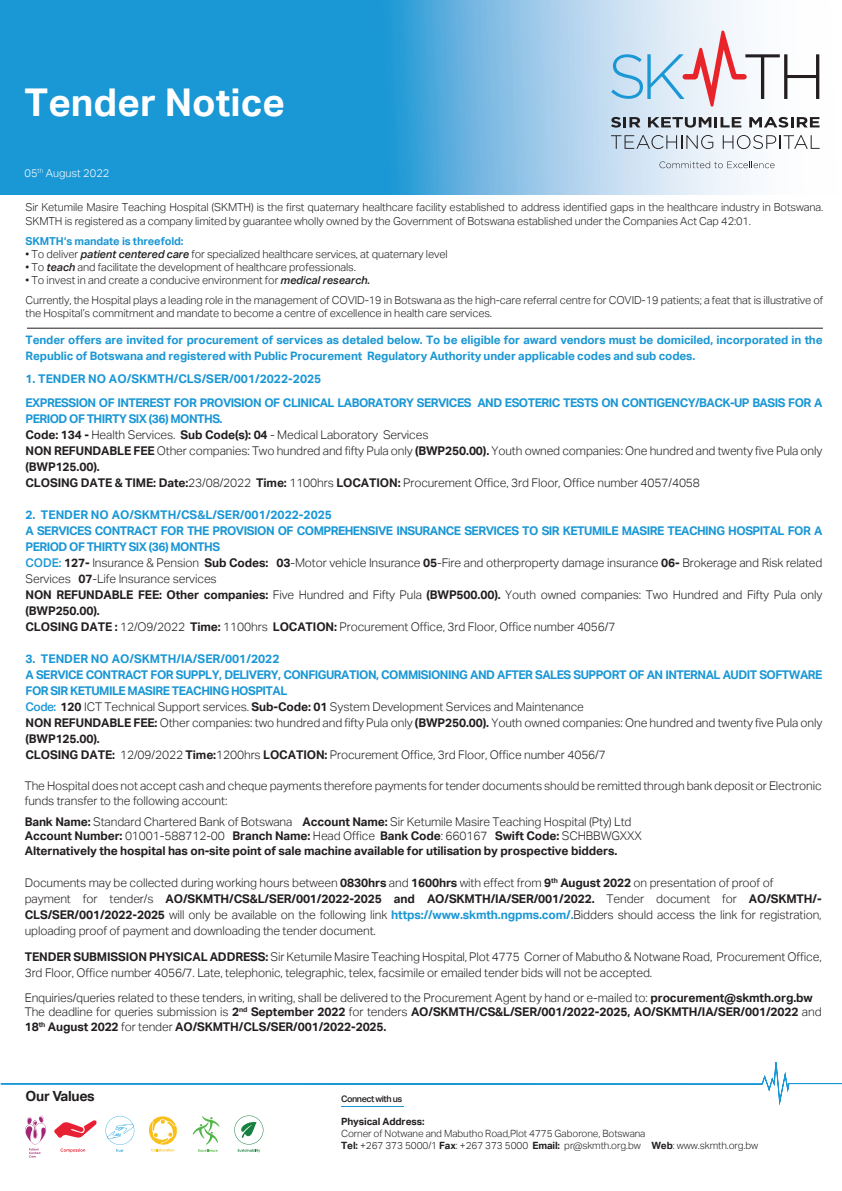
<style>
.page{position:relative;width:842px;height:1191px;background:#fff}
.page>*{position:absolute;margin:0;border:0;box-sizing:border-box;transform-origin:0 0}
.t1{font:700 38.3px "Aktiv Grotesk";color:#fff}
.t2{font:700 14px "Aktiv Grotesk";letter-spacing:-.025em;color:#231f20}
.t3{font:300 12px/16px "Aktiv Grotesk";letter-spacing:-.01em;color:#231f20}
.t4{font:700 12px/14.4px "Aktiv Grotesk";letter-spacing:-.01em;color:#231f20}
.t5{font:700 12px/24px "Aktiv Grotesk";letter-spacing:-.04em;color:#1a97d5}
.t6{font:700 11.7px/16px "Aktiv Grotesk";letter-spacing:-.01em;color:#1a97d5}
.t7{font:300 11px/13.2px "Aktiv Grotesk";letter-spacing:-.01em;color:#231f20}
.t8{font:700 11px "Aktiv Grotesk";letter-spacing:-.01em;color:#1a97d5}
.t9{font:300 11px "Aktiv Grotesk";color:#fff}
.t10{font:300 10px/12px "Aktiv Grotesk";letter-spacing:-.01em;color:#231f20}
.t11{font:700 10px "Aktiv Grotesk";letter-spacing:-.01em;color:#231f20}
.t12{font:500 9px "Aktiv Grotesk";letter-spacing:-.05em;color:#231f20}
.s1{font-weight:500;font-style:italic}
.s2{font-weight:700;color:#1a97d5}
.s3{font-weight:700}
.s4{font-weight:500;color:#1a97d5}
.s5{font-weight:300}
</style>
<div class="page">
<svg style="left:0;top:0;width:820px;height:194px;background:#55afde"></svg>
<svg style="left:611px;top:117px;width:29px;height:11px"></svg>
<svg style="left:648px;top:117px;width:93px;height:11px"></svg>
<svg style="left:749px;top:117px;width:70px;height:11px"></svg>
<svg style="left:611px;top:135px;width:102px;height:14px"></svg>
<svg style="left:723px;top:135px;width:97px;height:14px"></svg>
<svg style="left:611px;top:31px;width:208px;height:76px"></svg>
<svg style="left:659px;top:161px;width:115px;height:7px"></svg>
<svg style="left:1px;top:1062px;width:841px;height:43px"></svg>
<svg style="left:25px;top:1115px;width:21px;height:42px"></svg>
<svg style="left:54px;top:1120px;width:43px;height:18px"></svg>
<svg style="left:60px;top:1148px;width:25px;height:4px"></svg>
<svg style="left:149px;top:1116px;width:28px;height:35px"></svg>
<svg style="left:193px;top:1116px;width:27px;height:35px"></svg>
<svg style="left:234px;top:1115px;width:29px;height:37px"></svg>
<svg style="left:105px;top:1116px;width:29px;height:35px"></svg>
<hr style="left:341px;top:1106px;width:63px;height:1px;background:#1a97d5">
<hr style="left:27px;top:328px;width:796px;height:1px;background:#231f20">
<h1 class="t1" style="left:25px;top:80px;width:262px">Tender Notice</h1>
<p class="t9" style="left:25px;top:167px;width:86px">05<sup>th</sup> August 2022</p>
<p class="t7" style="left:26px;top:201px;width:799px">Sir Ketumile Masire Teaching Hospital (SKMTH) is the first quaternary healthcare facility established to address identified gaps in the healthcare industry in Botswana.<br>SKMTH is registered as a company limited by guarantee wholly owned by the Government of Botswana established under the Companies Act Cap 42:01.</p>
<p class="t8" style="left:26px;top:235px;width:160px">SKMTH‘s mandate is threefold:</p>
<p class="t7" style="left:26px;top:248px;width:424px">• To deliver <span class="s1">patient centered care</span> for specialized healthcare services, at quaternary level</p>
<p class="t7" style="left:26px;top:261px;width:332px">• To <span class="s1">teach</span> and facilitate the development of healthcare professionals.</p>
<p class="t7" style="left:26px;top:271px;width:799px;line-height:19.2px">• To invest in and create a conducive environment for <span class="s1">medical research.<br></span>Currently, the Hospital plays a leading role in the management of COVID-19 in Botswana as the high-care referral centre for COVID-19 patients; a feat that is illustrative of</p>
<p class="t7" style="left:26px;top:306px;width:468px">the Hospital’s commitment and mandate to become a centre of excellence in health care services.</p>
<p class="t6" style="left:26px;top:331px;width:798px">Tender offers are invited for procurement of services as detaled below. To be eligible for award vendors must be domiciled, incorporated in the<br>Republic of Botswana and registered with Public Procurement Regulatory Authority under applicable codes and sub codes.</p>
<p class="t5" style="left:26px;top:367px;width:798px">1. TENDER NO AO/SKMTH/CLS/SER/001/2022-2025<br>EXPRESSION OF INTEREST FOR PROVISION OF CLINICAL LABORATORY SERVICES AND ESOTERIC TESTS ON CONTIGENCY/BACK-UP BASIS FOR A</p>
<p class="t3" style="left:26px;top:411px;width:798px"><span class="s2">PERIOD OF THIRTY SIX (36) MONTHS.<br></span><span class="s3">Code: 134 -</span> Health Services. <span class="s3">Sub Code(s): 04</span> - Medical Laboratory Services<br><span class="s3">NON REFUNDABLE FEE</span> Other companies: Two hundred and fifty Pula only <span class="s3">(BWP250.00).</span> Youth owned companies: One hundred and twenty five Pula only <span class="s3">(BWP125.00).<br>CLOSING DATE &amp; TIME: Date:</span>23/08/2022 <span class="s3">Time:</span> 1100hrs <span class="s3">LOCATION:</span> Procurement Office, 3rd Floor, Office number 4057/4058</p>
<p class="t3" style="left:26px;top:507px;width:798px"><span class="s2">2. TENDER NO AO/SKMTH/CS&amp;L/SER/001/2022-2025<br>A SERVICES CONTRACT FOR THE PROVISION OF COMPREHENSIVE INSURANCE SERVICES TO SIR KETUMILE MASIRE TEACHING HOSPITAL FOR A PERIOD OF THIRTY SIX (36) MONTHS<br></span><span class="s4">CODE:</span> <span class="s3">127-</span> Insurance &amp; Pension <span class="s3">Sub Codes: 03</span>-Motor vehicle Insurance <span class="s3">05</span>-Fire and otherproperty damage insurance <span class="s3">06-</span> Brokerage and Risk related Services <span class="s3">07</span>-Life Insurance services<br><span class="s3">NON REFUNDABLE FEE: Other companies:</span> Five Hundred and Fifty Pula <span class="s3">(BWP500.00).</span> Youth owned companies: Two Hundred and Fifty Pula only <span class="s3">(BWP250.00).<br>CLOSING DATE :</span> 12/O9/2022 <span class="s3">Time:</span> 1100hrs <span class="s3">LOCATION:</span> Procurement Office, 3rd Floor, Office number 4056/7</p>
<p class="t3" style="left:26px;top:651px;width:798px"><span class="s2">3. TENDER NO AO/SKMTH/IA/SER/001/2022<br>A SERVICE CONTRACT FOR SUPPLY, DELIVERY, CONFIGURATION, COMMISIONING AND AFTER SALES SUPPORT OF AN INTERNAL AUDIT SOFTWARE FOR SIR KETUMILE MASIRE TEACHING HOSPITAL<br></span><span class="s4">Code:</span> <span class="s3">120</span> ICT Technical Support services. <span class="s3">Sub-Code: 01</span> System Development Services and Maintenance<br><span class="s3">NON REFUNDABLE FEE:</span> Other companies: two hundred and fifty Pula only <span class="s3">(BWP250.00).</span> Youth owned companies: One hundred and twenty five Pula only <span class="s3">(BWP125.00).<br>CLOSING DATE:</span> 12/09/2022 <span class="s3">Time:</span>1200hrs <span class="s3">LOCATION:</span> Procurement Office, 3rd Floor, Office number 4056/7</p>
<p class="t3" style="left:25px;top:779px;width:798px;line-height:14.4px">The Hospital does not accept cash and cheque payments therefore payments for tender documents should be remitted through bank deposit or Electronic funds transfer to the following account:</p>
<p class="t4" style="left:25px;top:814px;width:618px">Bank Name: <span class="s5">Standard Chartered Bank of Botswana</span> Account Name: <span class="s5">Sir Ketumile Masire Teaching Hospital (Pty) Ltd<br></span>Account Number: <span class="s5">01001-588712-00</span> Branch Name: <span class="s5">Head Office</span> Bank Code<span class="s5">: 660167</span> Swift Code: <span class="s5">SCHBBWGXXX<br></span>Alternatively the hospital has on-site point of sale machine available for utilisation by prospective bidders.</p>
<p class="t3" style="left:25px;top:874px;width:798px">Documents may be collected during working hours between <span class="s3">0830hrs</span> and <span class="s3">1600hrs</span> with effect from <span class="s3">9</span><sup>th</sup> <span class="s3">August 2022</span> on presentation of proof of payment for tender/s <span class="s3">AO/SKMTH/CS&amp;L/SER/001/2022-2025 and AO/SKMTH/IA/SER/001/2022.</span> Tender document for <span class="s3">AO/SKMTH/- CLS/SER/001/2022-2025</span> will only be available on the following link <span class="s2">https://www.skmth.ngpms.com/.</span>Bidders should access the link for registration, uploading proof of payment and downloading the tender document.</p>
<p class="t3" style="left:25px;top:948px;width:798px"><span class="s3">TENDER SUBMISSION PHYSICAL ADDRESS:</span> Sir Ketumile Masire Teaching Hospital, Plot 4775 Corner of Mabutho &amp; Notwane Road, Procurement Office,<br>3rd Floor, Office number 4056/7. Late, telephonic, telegraphic, telex, facsimile or emailed tender bids will not be accepted.</p>
<p class="t3" style="left:25px;top:990px;width:798px;line-height:14.4px">Enquiries/queries related to these tenders, in writing, shall be delivered to the Procurement Agent by hand or e-mailed to: <span class="s3">procurement@skmth.org.bw<br></span>The deadline for queries submission is <span class="s3">2</span><sup>nd</sup> <span class="s3">September 2022</span> for tenders <span class="s3">AO/SKMTH/CS&amp;L/SER/001/2022-2025, AO/SKMTH/IA/SER/001/2022</span> and<br><span class="s3">18</span><sup>th</sup> <span class="s3">August 2022</span> for tender <span class="s3">AO/SKMTH/CLS/SER/001/2022-2025.</span></p>
<p class="t2" style="left:26px;top:1088px;width:71px">Our Values</p>
<p class="t12" style="left:341px;top:1093px;width:63px">Connect with us</p>
<p class="t11" style="left:341px;top:1115px;width:85px">Physical Address:</p>
<p class="t10" style="left:341px;top:1127px;width:419px">Corner of Notwane and Mabutho Road,Plot 4775 Gaborone, Botswana<br><span class="s3">Tel:</span> +267 373 5000/1 <span class="s3">Fax</span>: +267 373 5000 <span class="s3">Email:</span> pr@skmth.org.bw <span class="s3">Web</span>: www.skmth.org.bw</p>
</div>
